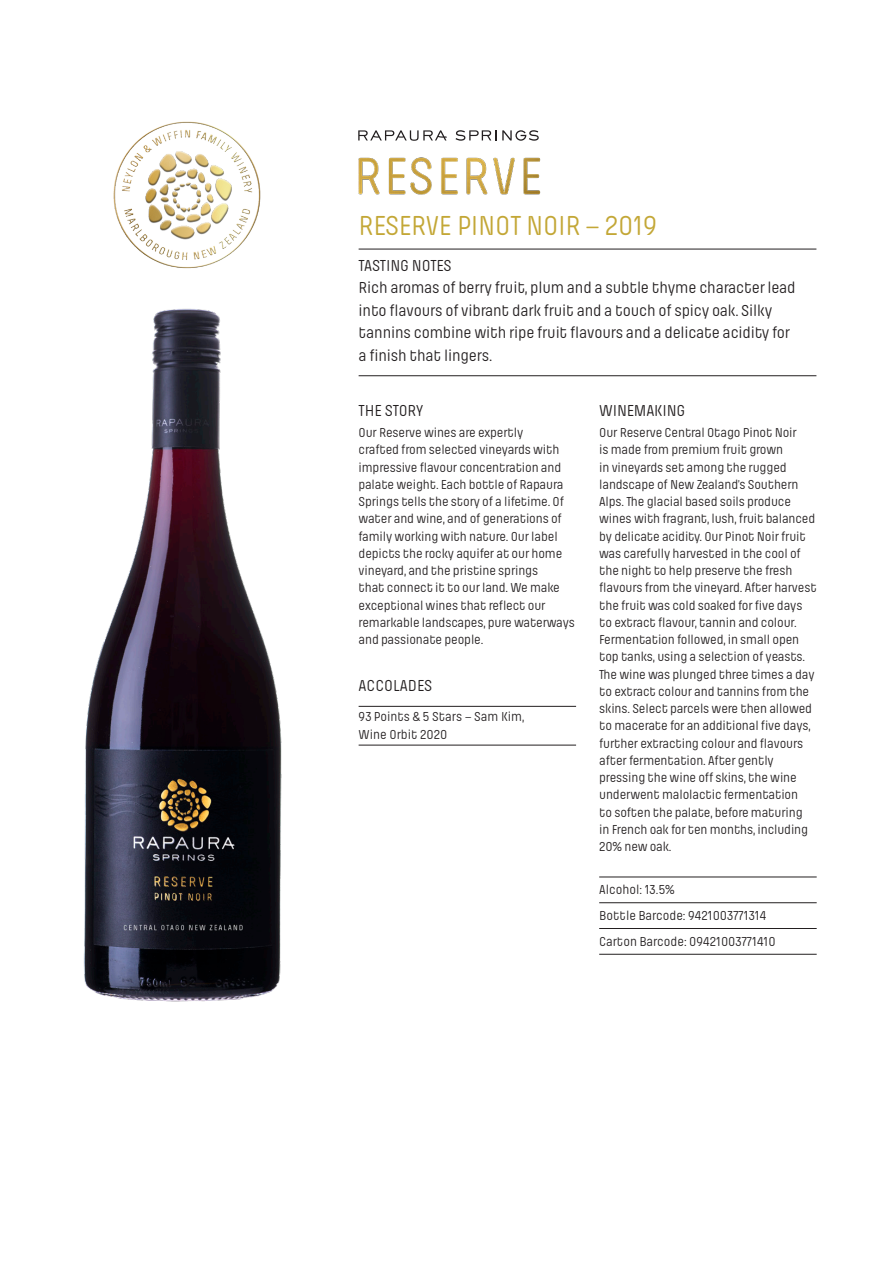
<style>
.page{position:relative;width:893px;height:1263px;background:#fff}
.page>*{position:absolute;margin:0;border:0;box-sizing:border-box;transform-origin:0 0}
.t1{font:28.5px "Pilcrow Soft";letter-spacing:-.01em;color:#c3a736}
.t2{font:16.5px/22.5px "Pilcrow Soft";letter-spacing:-.01em;color:#231f20}
.t3{font:13.5px/17.2px "Pilcrow Soft";letter-spacing:-.01em;color:#231f20}
</style>
<div class="page">
<img style="left:113px;top:121px;width:148px;height:148px">
<hr style="left:359px;top:249px;width:457px;height:1px;background:#231f20">
<hr style="left:359px;top:375px;width:457px;height:1px;background:#231f20">
<hr style="left:359px;top:706px;width:217px;height:1px;background:#231f20">
<hr style="left:359px;top:745px;width:217px;height:1px;background:#231f20">
<hr style="left:599px;top:877px;width:218px;height:1px;background:#231f20">
<hr style="left:599px;top:902px;width:218px;height:1px;background:#231f20">
<hr style="left:599px;top:928px;width:218px;height:1px;background:#231f20">
<hr style="left:599px;top:954px;width:218px;height:1px;background:#231f20">
<svg style="left:358px;top:130px;width:89px;height:11px"></svg>
<svg style="left:455px;top:130px;width:84px;height:11px"></svg>
<img style="left:358px;top:157px;width:183px;height:38px">
<img style="left:83px;top:308px;width:199px;height:694px">
<p class="t1" style="left:359px;top:212px;width:300px">RESERVE PINOT NOIR – 2019</p>
<p class="t2" style="left:359px;top:254px;width:438px">TASTING NOTES<br>Rich aromas of berry fruit, plum and a subtle thyme character lead into flavours of vibrant dark fruit and a touch of spicy oak. Silky tannins combine with ripe fruit flavours and a delicate acidity for a finish that lingers.</p>
<p class="t2" style="left:359px;top:399px;width:66px">THE STORY</p>
<p class="t3" style="left:359px;top:424px;width:218px">Our Reserve wines are expertly<br>crafted from selected vineyards with impressive flavour concentration and palate weight. Each bottle of Rapaura Springs tells the story of a lifetime. Of water and wine, and of generations of family working with nature. Our label depicts the rocky aquifer at our home vineyard, and the pristine springs<br>that connect it to our land. We make exceptional wines that reflect our remarkable landscapes, pure waterways and passionate people.</p>
<p class="t2" style="left:359px;top:675px;width:75px">ACCOLADES</p>
<p class="t3" style="left:359px;top:709px;width:167px">93 Points &amp; 5 Stars – Sam Kim,<br>Wine Orbit 2020</p>
<p class="t2" style="left:599px;top:399px;width:88px">WINEMAKING</p>
<p class="t3" style="left:599px;top:424px;width:219px">Our Reserve Central Otago Pinot Noir<br>is made from premium fruit grown<br>in vineyards set among the rugged landscape of New Zealand’s Southern Alps. The glacial based soils produce wines with fragrant, lush, fruit balanced by delicate acidity. Our Pinot Noir fruit was carefully harvested in the cool of the night to help preserve the fresh flavours from the vineyard. After harvest the fruit was cold soaked for five days to extract flavour, tannin and colour.<br>Fermentation followed, in small open top tanks, using a selection of yeasts.<br>The wine was plunged three times a day to extract colour and tannins from the skins. Select parcels were then allowed to macerate for an additional five days, further extracting colour and flavours after fermentation. After gently pressing the wine off skins, the wine underwent malolactic fermentation<br>to soften the palate, before maturing<br>in French oak for ten months, including 20% new oak.</p>
<p class="t3" style="left:599px;top:881px;width:77px">Alcohol: 13.5%</p>
<p class="t3" style="left:599px;top:907px;width:169px">Bottle Barcode: 9421003771314</p>
<p class="t3" style="left:599px;top:933px;width:178px">Carton Barcode: 09421003771410</p>
</div>
